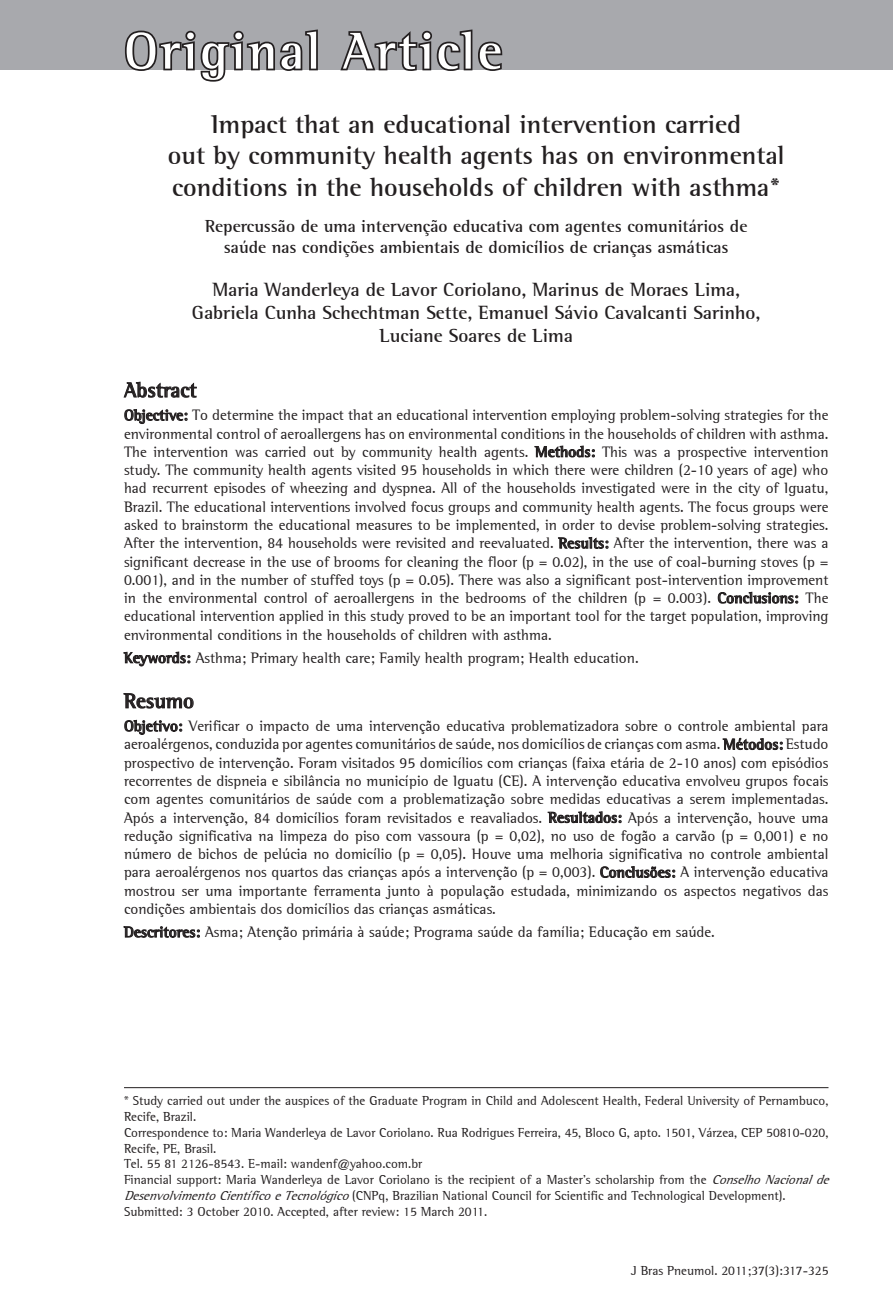
<style>
.page{position:relative;width:893px;height:1315px;background:#fff}
.page>*{position:absolute;margin:0;border:0;box-sizing:border-box;transform-origin:0 0}
.capítulo{font:700 52.5px "Libre Semi Serif S Si";letter-spacing:.05em;color:#fff}
.Título___1o_idioma{font:700 26.25px/31.5px "Libre Semi Serif S Si";color:#231f20;text-align:center}
.Resumo___título{font:700 21px "Libre Semi Serif S Si";color:#231f20}
.Autores{font:700 19.25px/23.1px "Libre Semi Serif S Si";color:#231f20;text-align:center}
.Título___2o_idioma{font:700 17.5px/21px "Libre Semi Serif S Si";color:#231f20;text-align:center}
.Resumo{font:15.22px/18.2px "Libre Semi Serif S Si";color:#231f20;text-align:justify}
.Palavras-chave{font:15.22px "Libre Semi Serif S Si";color:#231f20}
.Endereço{font:13.12px/15.8px "Libre Semi Serif S Si";color:#231f20}
.rodapé{font:13.12px "Libre Semi Serif S Si";color:#231f20}
.s1{font-weight:700}
.s2{font-style:italic}
</style>
<div class="page">
<div style="left:0;top:0;width:893px;height:70px;background:#a8a9ad"></div>
<svg style="left:124px;top:382px;width:72px;height:15px"></svg>
<svg style="left:125px;top:409px;width:62px;height:15px"></svg>
<svg style="left:535px;top:446px;width:60px;height:11px"></svg>
<svg style="left:558px;top:537px;width:50px;height:11px"></svg>
<svg style="left:718px;top:592px;width:80px;height:11px"></svg>
<svg style="left:124px;top:652px;width:66px;height:14px"></svg>
<svg style="left:124px;top:693px;width:69px;height:15px"></svg>
<svg style="left:125px;top:720px;width:57px;height:14px"></svg>
<svg style="left:723px;top:737px;width:59px;height:12px"></svg>
<svg style="left:548px;top:811px;width:73px;height:12px"></svg>
<svg style="left:600px;top:866px;width:75px;height:11px"></svg>
<svg style="left:124px;top:926px;width:76px;height:11px"></svg>
<hr style="left:124px;top:1087px;width:704px;height:1px;background:#231f20">
<svg style="left:124px;top:29px;width:194px;height:53px"></svg>
<svg style="left:340px;top:29px;width:163px;height:42px"></svg>
<p class="capítulo" style="left:124px;top:19px;width:380px">Original Article</p>
<p class="Título___1o_idioma" style="left:168px;top:108px;width:618px">Impact that an educational intervention carried<br>out by community health agents has on environmental conditions in the households of children with asthma*</p>
<p class="Título___2o_idioma" style="left:205px;top:215px;width:544px">Repercussão de uma intervenção educativa com agentes comunitários de saúde nas condições ambientais de domicílios de crianças asmáticas</p>
<p class="Autores" style="left:192px;top:278px;width:570px">Maria Wanderleya de Lavor Coriolano, Marinus de Moraes Lima,<br>Gabriela Cunha Schechtman Sette, Emanuel Sávio Cavalcanti Sarinho,<br>Luciane Soares de Lima</p>
<p class="Resumo___título" style="left:124px;top:377px;width:74px">Abstract</p>
<p class="Resumo" style="left:124px;top:406px;width:706px"><span class="s1">Objective:</span> To determine the impact that an educational intervention employing problem-solving strategies for the environmental control of aeroallergens has on environmental conditions in the households of children with asthma.<br>The intervention was carried out by community health agents. <span class="s1">Methods:</span> This was a prospective intervention study. The community health agents visited 95 households in which there were children (2-10 years of age) who had recurrent episodes of wheezing and dyspnea. All of the households investigated were in the city of Iguatu, Brazil. The educational interventions involved focus groups and community health agents. The focus groups were asked to brainstorm the educational measures to be implemented, in order to devise problem-solving strategies.<br>After the intervention, 84 households were revisited and reevaluated. <span class="s1">Results:</span> After the intervention, there was a significant decrease in the use of brooms for cleaning the floor (p = 0.02), in the use of coal-burning stoves (p = 0.001), and in the number of stuffed toys (p = 0.05). There was also a significant post-intervention improvement in the environmental control of aeroallergens in the bedrooms of the children (p = 0.003). <span class="s1">Conclusions:</span> The educational intervention applied in this study proved to be an important tool for the target population, improving environmental conditions in the households of children with asthma.</p>
<p class="Palavras-chave" style="left:124px;top:648px;width:516px"><span class="s1">Keywords:</span> Asthma; Primary health care; Family health program; Health education.</p>
<p class="Resumo___título" style="left:124px;top:688px;width:72px">Resumo</p>
<p class="Resumo" style="left:124px;top:717px;width:706px"><span class="s1">Objetivo:</span> Verificar o impacto de uma intervenção educativa problematizadora sobre o controle ambiental para aeroalérgenos, conduzida por agentes comunitários de saúde, nos domicílios de crianças com asma. <span class="s1">Métodos:</span> Estudo prospectivo de intervenção. Foram visitados 95 domicílios com crianças (faixa etária de 2-10 anos) com episódios recorrentes de dispneia e sibilância no município de Iguatu (CE). A intervenção educativa envolveu grupos focais com agentes comunitários de saúde com a problematização sobre medidas educativas a serem implementadas.<br>Após a intervenção, 84 domicílios foram revisitados e reavaliados. <span class="s1">Resultados:</span> Após a intervenção, houve uma redução significativa na limpeza do piso com vassoura (p = 0,02), no uso de fogão a carvão (p = 0,001) e no número de bichos de pelúcia no domicílio (p = 0,05). Houve uma melhoria significativa no controle ambiental para aeroalérgenos nos quartos das crianças após a intervenção (p = 0,003). <span class="s1">Conclusões:</span> A intervenção educativa mostrou ser uma importante ferramenta junto à população estudada, minimizando os aspectos negativos das condições ambientais dos domicílios das crianças asmáticas.</p>
<p class="Palavras-chave" style="left:124px;top:923px;width:592px"><span class="s1">Descritores:</span> Asma; Atenção primária à saúde; Programa saúde da família; Educação em saúde.</p>
<p class="Endereço" style="left:124px;top:1093px;width:706px">* Study carried out under the auspices of the Graduate Program in Child and Adolescent Health, Federal University of Pernambuco,<br>Recife, Brazil.</p>
<p class="Endereço" style="left:124px;top:1124px;width:706px">Correspondence to: Maria Wanderleya de Lavor Coriolano. Rua Rodrigues Ferreira, 45, Bloco G, apto. 1501, Várzea, CEP 50810-020,<br>Recife, PE, Brasil.</p>
<p class="Endereço" style="left:124px;top:1156px;width:300px">Tel. 55 81 2126-8543. E-mail: wandenf@yahoo.com.br</p>
<p class="Endereço" style="left:124px;top:1171px;width:712px">Financial support: Maria Wanderleya de Lavor Coriolano is the recipient of a Master’s scholarship from the <span class="s2">ConselhoNacionalde<br>DesenvolvimentoCientíficoeTecnológico</span>(CNPq, Brazilian National Council for Scientific and Technological Development).</p>
<p class="Endereço" style="left:124px;top:1203px;width:365px">Submitted: 3 October 2010. Accepted, after review: 15 March 2011.</p>
<p class="rodapé" style="left:631px;top:1263px;width:199px">J Bras Pneumol. 2011;37(3):317-325</p>
</div>
